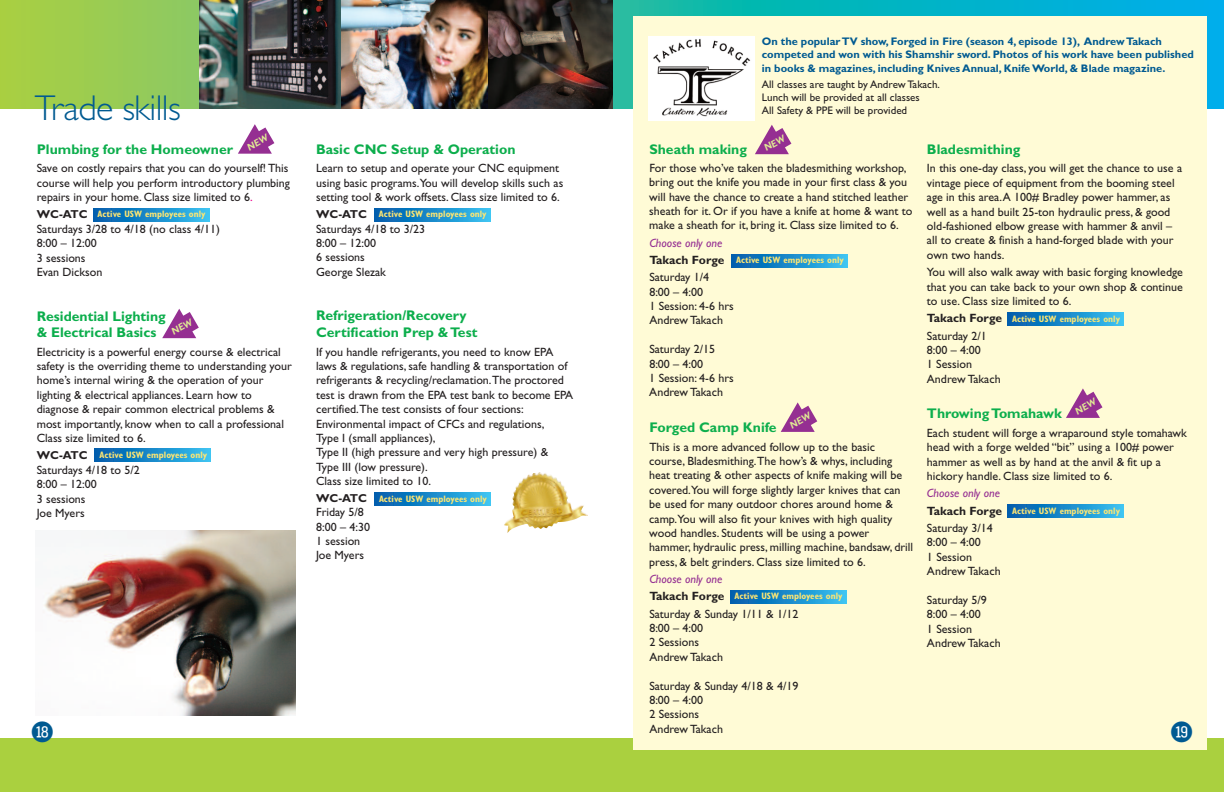
<style>
.page{position:relative;width:1224px;height:792px;background:#fff}
.page>*{position:absolute;margin:0;border:0;box-sizing:border-box;transform-origin:0 0}
.t1{font:300 36px "Gill Sans";letter-spacing:-.015em;color:#005a91}
.t2{font:28px "Fyra Numeric Circle Closed";color:#005a91}
.t3{font:700 14px/16.8px "Gill Sans";color:#0cae4c}
.t4{font:12px/14.4px "Gill Sans";color:#231f20}
.t5{font:700 12px "Gill Sans";color:#231f20}
.t6{font:italic 12px "Gill Sans";color:#952f92}
.t7{font:700 11.5px "Gill Sans";color:#231f20}
.t8{font:700 11px/13.2px "Gill Sans";color:#005a91}
.t9{font:11px/13.2px "Gill Sans";color:#231f20}
.t10{font:700 condensed 9.3px "Gill Sans";color:#ffe672}
.s1{color:#ed028c}
</style>
<div class="page">
<div style="left:0;top:738px;width:1224px;height:54px;background:#aad03f"></div>
<svg style="left:0;top:0;width:1224px;height:109px;background:#66c37e"></svg>
<div style="left:633px;top:17px;width:574px;height:733px;background:#fffbd6"></div>
<svg style="left:95px;top:449px;width:116px;height:13px;background:#1a8dcd"></svg>
<svg style="left:93px;top:208px;width:116px;height:13px;background:#1a8ccc"></svg>
<div style="left:1171px;top:722px;width:21px;height:20px;background:#fffdf4;border-radius:50%"></div>
<div style="left:649px;top:37px;width:106px;height:84px;background:#fff"></div>
<img style="left:653px;top:39px;width:98px;height:78px">
<img style="left:504px;top:481px;width:18px;height:44px">
<svg style="left:375px;top:493px;width:116px;height:13px;background:#1a8dcd"></svg>
<svg style="left:374px;top:208px;width:116px;height:13px;background:#1a8ccc"></svg>
<svg style="left:730px;top:590px;width:116px;height:13px;background:#1a8ccc"></svg>
<svg style="left:732px;top:254px;width:116px;height:13px;background:#1a8dcd"></svg>
<svg style="left:1008px;top:505px;width:116px;height:13px;background:#1a8dcd"></svg>
<svg style="left:1008px;top:313px;width:116px;height:13px;background:#1a8dcd"></svg>
<img style="left:44px;top:531px;width:252px;height:184px">
<div style="left:1171px;top:722px;width:21px;height:19px;background:#fff;border-radius:50%"></div>
<img style="left:488px;top:0;width:124px;height:109px">
<img style="left:199px;top:0;width:142px;height:109px">
<img style="left:341px;top:0;width:147px;height:109px">
<svg style="left:182px;top:312px;width:17px;height:20px"></svg>
<svg style="left:258px;top:127px;width:16px;height:21px"></svg>
<svg style="left:801px;top:405px;width:16px;height:21px"></svg>
<svg style="left:1086px;top:391px;width:17px;height:21px"></svg>
<svg style="left:775px;top:128px;width:16px;height:20px"></svg>
<h1 class="t1" style="left:35px;top:94px;width:148px">Trade skills</h1>
<p class="t8" style="left:762px;top:36px;width:434px">On the popularTV show, Forged in Fire (season 4, episode 13), AndrewTakach competed and won with his Shamshir sword. Photos of his work have been published in books &amp; magazines, including Knives Annual, KnifeWorld, &amp; Blade magazine.</p>
<p class="t9" style="left:762px;top:78px;width:180px">All classes are taught by Andrew Takach.<br>Lunch will be provided at all classes<br>All Safety &amp; PPE will be provided</p>
<p class="t3" style="left:649px;top:142px;width:99px">Sheath making</p>
<p class="t4" style="left:649px;top:162px;width:265px">For those who’ve taken the bladesmithing workshop, bring out the knife you made in your first class &amp; you will have the chance to create a hand stitched leather sheath for it. Or if you have a knife at home &amp; want to make a sheath for it, bring it. Class size limited to 6.</p>
<p class="t6" style="left:649px;top:238px;width:75px">Choose only one</p>
<p class="t5" style="left:649px;top:255px;width:76px">Takach Forge</p>
<p class="t4" style="left:649px;top:271px;width:86px">Saturday 1/4<br>8:00 – 4:00<br>1 Session: 4-6 hrs<br>Andrew Takach</p>
<p class="t4" style="left:649px;top:343px;width:86px">Saturday 2/15<br>8:00 – 4:00<br>1 Session: 4-6 hrs<br>Andrew Takach</p>
<p class="t3" style="left:649px;top:420px;width:129px">Forged Camp Knife</p>
<p class="t4" style="left:649px;top:440px;width:265px">This is a more advanced follow up to the basic course, Bladesmithing.The how’s &amp; whys, including heat treating &amp; other aspects of knife making will be covered.You will forge slightly larger knives that can be used for many outdoor chores around home &amp; camp.You will also fit your knives with high quality wood handles. Students will be using a power hammer, hydraulic press, milling machine, bandsaw, drill press, &amp; belt grinders. Class size limited to 6.</p>
<p class="t6" style="left:649px;top:574px;width:75px">Choose only one</p>
<p class="t5" style="left:649px;top:592px;width:76px">Takach Forge</p>
<p class="t4" style="left:649px;top:607px;width:151px">Saturday &amp; Sunday 1/11 &amp; 1/12<br>8:00 – 4:00<br>2 Sessions<br>Andrew Takach</p>
<p class="t4" style="left:649px;top:679px;width:151px">Saturday &amp; Sunday 4/18 &amp; 4/19<br>8:00 – 4:00<br>2 Sessions<br>Andrew Takach</p>
<p class="t3" style="left:316px;top:142px;width:201px">Basic CNC Setup &amp; Operation</p>
<p class="t4" style="left:316px;top:162px;width:249px">Learn to setup and operate your CNC equipment using basic programs.You will develop skills such as setting tool &amp; work offsets. Class size limited to 6.</p>
<p class="t7" style="left:316px;top:210px;width:52px">WC-ATC</p>
<p class="t4" style="left:316px;top:223px;width:111px">Saturdays 4/18 to 3/23<br>8:00 – 12:00<br>6 sessions<br>George Slezak</p>
<p class="t3" style="left:316px;top:309px;width:163px">Refrigeration/Recovery<br>Certification Prep &amp;Test</p>
<p class="t4" style="left:316px;top:345px;width:259px">If you handle refrigerants, you need to know EPA laws &amp; regulations, safe handling &amp; transportation of refrigerants &amp; recycling/reclamation.The proctored test is drawn from the EPA test bank to become EPA certified.The test consists of four sections:<br>Environmental impact of CFCs and regulations,<br>Type I (small appliances),<br>Type II (high pressure and very high pressure) &amp; Type III (low pressure).<br>Class size limited to 10.</p>
<p class="t7" style="left:316px;top:494px;width:52px">WC-ATC</p>
<p class="t4" style="left:316px;top:506px;width:55px">Friday 5/8<br>8:00 – 4:30<br>1 session<br>Joe Myers</p>
<p class="t3" style="left:37px;top:142px;width:198px">Plumbing for the Homeowner</p>
<p class="t4" style="left:37px;top:162px;width:255px">Save on costly repairs that you can do yourself! This course will help you perform introductory plumbing repairs in your home. Class size limited to 6<span class="s1">.</span></p>
<p class="t7" style="left:37px;top:210px;width:52px">WC-ATC</p>
<p class="t4" style="left:37px;top:223px;width:185px">Saturdays 3/28 to 4/18 (no class 4/11)<br>8:00 – 12:00<br>3 sessions<br>Evan Dickson</p>
<p class="t3" style="left:37px;top:309px;width:131px">Residential Lighting &amp; Electrical Basics</p>
<p class="t4" style="left:37px;top:346px;width:257px">Electricity is a powerful energy course &amp; electrical safety is the overriding theme to understanding your home’s internal wiring &amp; the operation of your lighting &amp; electrical appliances. Learn how to diagnose &amp; repair common electrical problems &amp; most importantly, know when to call a professional Class size limited to 6.</p>
<p class="t7" style="left:37px;top:451px;width:52px">WC-ATC</p>
<p class="t4" style="left:37px;top:464px;width:105px">Saturdays 4/18 to 5/2<br>8:00 – 12:00<br>3 sessions<br>Joe Myers</p>
<p class="t3" style="left:927px;top:142px;width:95px">Bladesmithing</p>
<p class="t4" style="left:927px;top:162px;width:257px">In this one-day class, you will get the chance to use a vintage piece of equipment from the booming steel age in this area.A 100# Bradley power hammer, as well as a hand built 25-ton hydraulic press, &amp; good old-fashioned elbow grease with hammer &amp; anvil – all to create &amp; finish a hand-forged blade with your own two hands.</p>
<p class="t4" style="left:927px;top:266px;width:258px;text-align:justify">You will also walk away with basic forging knowledge that you can take back to your own shop &amp; continue to use. Class size limited to 6.</p>
<p class="t5" style="left:927px;top:314px;width:76px">Takach Forge</p>
<p class="t4" style="left:927px;top:329px;width:75px">Saturday 2/1<br>8:00 – 4:00<br>1 Session<br>Andrew Takach</p>
<p class="t3" style="left:927px;top:407px;width:136px">ThrowingTomahawk</p>
<p class="t4" style="left:927px;top:427px;width:262px">Each student will forge a wraparound style tomahawk head with a forge welded “bit” using a 100# power hammer as well as by hand at the anvil &amp; fit up a hickory handle. Class size limited to 6.</p>
<p class="t6" style="left:927px;top:489px;width:75px">Choose only one</p>
<p class="t5" style="left:927px;top:506px;width:76px">Takach Forge</p>
<p class="t4" style="left:927px;top:522px;width:75px">Saturday 3/14<br>8:00 – 4:00<br>1 Session<br>Andrew Takach</p>
<p class="t4" style="left:927px;top:594px;width:75px">Saturday 5/9<br>8:00 – 4:00<br>1 Session<br>Andrew Takach</p>
<p class="t10" style="left:379px;top:211px;width:109px">Active USW employees only</p>
<p class="t10" style="left:98px;top:211px;width:109px">Active USW employees only</p>
<p class="t10" style="left:736px;top:257px;width:109px">Active USW employees only</p>
<p class="t10" style="left:1012px;top:315px;width:109px">Active USW employees only</p>
<p class="t10" style="left:99px;top:451px;width:109px">Active USW employees only</p>
<p class="t10" style="left:379px;top:495px;width:109px">Active USW employees only</p>
<p class="t10" style="left:1012px;top:507px;width:109px">Active USW employees only</p>
<p class="t10" style="left:735px;top:593px;width:109px">Active USW employees only</p>
<h2 class="t2" style="left:31px;top:716px;width:25px">o</h2>
<h2 class="t2" style="left:1170px;top:716px;width:25px">p</h2>
</div>
